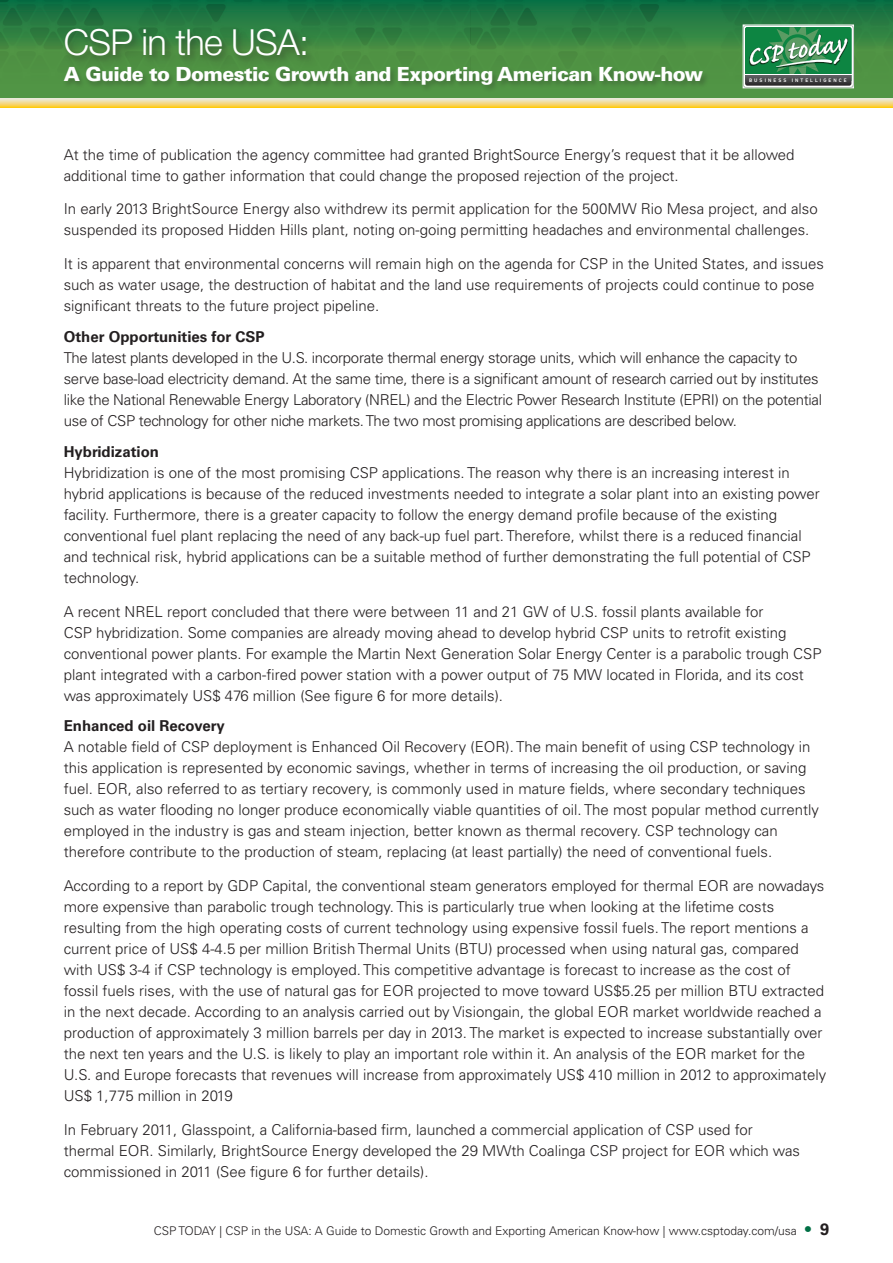
<style>
.page{position:relative;width:893px;height:1263px;background:#fff}
.page>*{position:absolute;margin:0;border:0;box-sizing:border-box;transform-origin:0 0}
.t1{font:300 36px "Helvetica Neue LT Std";letter-spacing:-.02em;color:#fff}
.t2{font:900 19.5px "Univers LT Std";letter-spacing:-.03em;color:#fff}
.t3{font:300 15px/21px "Univers LT Std";color:#231f20}
.t4{font:300 15px/21px "Univers LT Std";letter-spacing:-.02em;color:#231f20}
.t5{font:700 15px "Univers LT Std";color:#231f20}
.t6{font:300 12px "Univers LT Std";color:#231f20}
.t7{font:500 5.1px "DIN Next LT Pro";letter-spacing:.4em;color:#fff}
.s1{font-weight:400;font-size:16.5px;color:#016f45}
.s2{font-weight:700;font-size:16.5px}
</style>
<div class="page">
<img style="left:0;top:0;width:893px;height:98px">
<svg style="left:0;top:99px;width:893px;height:8px;background:#f3d986"></svg>
<div style="left:62px;top:27px;width:648px;height:66px;background:#231f20;opacity:.3"></div>
<div style="left:61px;top:25px;width:259px;height:45px;background:#231f20;opacity:.4"></div>
<img style="left:743px;top:24px;width:111px;height:64px">
<svg style="left:744px;top:26px;width:109px;height:61px"></svg>
<svg style="left:745px;top:27px;width:106px;height:59px;background:#448a60"></svg>
<hr style="left:745px;top:75px;width:106px;height:1px;background:#fff">
<h1 class="t1" style="left:64px;top:20px;width:247px">CSP in the USA:</h1>
<h2 class="t2" style="left:64px;top:62px;width:641px">A Guide to Domestic Growth and Exporting American Know-how</h2>
<p class="t7" style="left:749px;top:77px;width:99px">BUSINESS INTELLIGENCE</p>
<p class="t3" style="left:64px;top:144px;width:732px">At the time of publication the agency committee had granted BrightSource Energy’s request that it be allowed additional time to gather information that could change the proposed rejection of the project.</p>
<p class="t3" style="left:64px;top:199px;width:755px">In early 2013 BrightSource Energy also withdrew its permit application for the 500MW Rio Mesa project, and also suspended its proposed Hidden Hills plant, noting on-going permitting headaches and environmental challenges.</p>
<p class="t3" style="left:64px;top:253px;width:762px">It is apparent that environmental concerns will remain high on the agenda for CSP in the United States, and issues such as water usage, the destruction of habitat and the land use requirements of projects could continue to pose significant threats to the future project pipeline.</p>
<p class="t5" style="left:64px;top:328px;width:202px">Other Opportunities for CSP</p>
<p class="t4" style="left:64px;top:347px;width:760px">The latest plants developed in the U.S. incorporate thermal energy storage units, which will enhance the capacity to serve base-load electricity demand. At the same time, there is a significant amount of research carried out by institutes like the National Renewable Energy Laboratory (NREL) and the Electric Power Research Institute (EPRI) on the potential use of CSP technology for other niche markets. The two most promising applications are described below.</p>
<p class="t5" style="left:64px;top:443px;width:97px">Hybridization</p>
<p class="t3" style="left:64px;top:462px;width:757px">Hybridization is one of the most promising CSP applications. The reason why there is an increasing interest in hybrid applications is because of the reduced investments needed to integrate a solar plant into an existing power facility. Furthermore, there is a greater capacity to follow the energy demand profile because of the existing conventional fuel plant replacing the need of any back-up fuel part. Therefore, whilst there is a reduced financial and technical risk, hybrid applications can be a suitable method of further demonstrating the full potential of CSP technology.</p>
<p class="t3" style="left:64px;top:601px;width:759px">A recent NREL report concluded that there were between 11 and 21 GW of U.S. fossil plants available for<br>CSP hybridization. Some companies are already moving ahead to develop hybrid CSP units to retrofit existing conventional power plants. For example the Martin Next Generation Solar Energy Center is a parabolic trough CSP plant integrated with a carbon-fired power station with a power output of 75 MW located in Florida, and its cost was approximately US$ 476 million (See figure 6 for more details).</p>
<p class="t5" style="left:64px;top:717px;width:163px">Enhanced oil Recovery</p>
<p class="t3" style="left:64px;top:736px;width:756px">A notable field of CSP deployment is Enhanced Oil Recovery (EOR). The main benefit of using CSP technology in this application is represented by economic savings, whether in terms of increasing the oil production, or saving fuel. EOR, also referred to as tertiary recovery, is commonly used in mature fields, where secondary techniques such as water flooding no longer produce economically viable quantities of oil. The most popular method currently employed in the industry is gas and steam injection, better known as thermal recovery. CSP technology can therefore contribute to the production of steam, replacing (at least partially) the need of conventional fuels.</p>
<p class="t3" style="left:64px;top:875px;width:764px">According to a report by GDP Capital, the conventional steam generators employed for thermal EOR are nowadays more expensive than parabolic trough technology. This is particularly true when looking at the lifetime costs resulting from the high operating costs of current technology using expensive fossil fuels. The report mentions a current price of US$ 4-4.5 per million British Thermal Units (BTU) processed when using natural gas, compared with US$ 3-4 if CSP technology is employed. This competitive advantage is forecast to increase as the cost of fossil fuels rises, with the use of natural gas for EOR projected to move toward US$5.25 per million BTU extracted in the next decade. According to an analysis carried out by Visiongain, the global EOR market worldwide reached a production of approximately 3 million barrels per day in 2013. The market is expected to increase substantially over the next ten years and the U.S. is likely to play an important role within it. An analysis of the EOR market for the U.S. and Europe forecasts that revenues will increase from approximately US$ 410 million in 2012 to approximately US$ 1,775 million in 2019</p>
<p class="t3" style="left:64px;top:1119px;width:738px">In February 2011, Glasspoint, a California-based firm, launched a commercial application of CSP used for thermal EOR. Similarly, BrightSource Energy developed the 29 MWth Coalinga CSP project for EOR which was commissioned in 2011 (See figure 6 for further details).</p>
<p class="t6" style="left:154px;top:1223px;width:677px">CSP TODAY | CSP in the USA: A Guide to Domestic Growth and Exporting American Know-how | www.csptoday.com/usa <span class="s1">•</span> <span class="s2">9</span></p>
</div>
